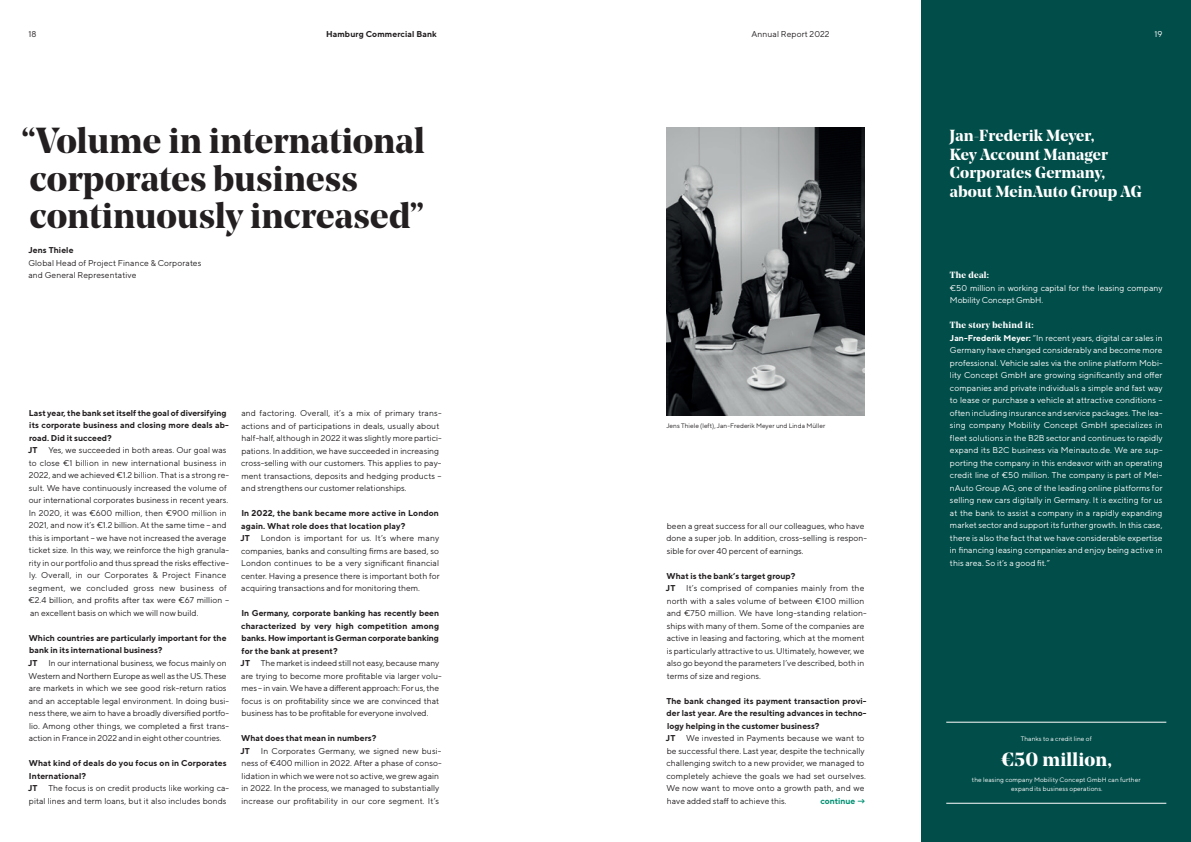
<style>
.page{position:relative;width:1191px;height:842px;background:#fff}
.page>*{position:absolute;margin:0;border:0;box-sizing:border-box;transform-origin:0 0}
.t1{font:700 36px/37.5px "Noe Display";letter-spacing:.005em;color:#231f20}
.t2{font:700 19px "Noe Display";letter-spacing:.015em;color:#fff}
.t3{font:700 16px/18.8px "Noe Display";letter-spacing:.005em;color:#fff}
.t4{font:700 9px "Noe Display";letter-spacing:.03em;color:#fff}
.t5{font:8.5px/12.5px "TT Norms";color:#231f20}
.t6{font:8.5px/12.5px "TT Norms";color:#fff}
.t7{font:700 8.5px/12.5px "TT Norms";color:#231f20}
.t8{font:700 8.5px "TT Norms";letter-spacing:-.005em;color:#009173}
.t9{font:6.5px/9.4px "TT Norms";letter-spacing:.01em;color:#fff;text-align:center}
.t10{font:6.5px "TT Norms";letter-spacing:.005em;color:#231f20}
.s1{font-weight:700}
</style>
<div class="page">
<div style="left:921px;top:0;width:270px;height:842px;background:#004d49"></div>
<hr style="left:946px;top:803px;width:219px;height:1px;background:#fff">
<hr style="left:946px;top:722px;width:219px;height:1px;background:#fff">
<img style="left:666px;top:128px;width:199px;height:288px">
<p class="t5" style="left:28px;top:27px;width:10px">18</p>
<p class="t7" style="left:326px;top:27px;width:112px">Hamburg Commercial Bank</p>
<p class="t6" style="left:1154px;top:27px;width:10px">19</p>
<p class="t5" style="left:751px;top:27px;width:80px">Annual Report 2022</p>
<h1 class="t1" style="left:21px;top:121px;width:405px">“Volume in international corporates business continuously increased”</h1>
<p class="t7" style="left:28px;top:244px;width:47px">Jens Thiele</p>
<p class="t5" style="left:28px;top:256px;width:175px">Global Head of Project Finance &amp; Corporates and General Representative</p>
<p class="t7" style="left:28px;top:406px;width:202px">Last year, the bank set itself the goal of diversifying its corporate business and closing more deals ab&shy;road. Did it succeed?<br>JT</p>
<p class="t5" style="left:28px;top:444px;width:202px;text-indent:20px">Yes, we succeeded in both areas. Our goal was to close €1 billion in new international business in 2022, and we achieved €1.2 billion. That is a strong re&shy;sult. We have continuously increased the volume of our international corporates business in recent years.<br>In 2020, it was €600 million, then €900 million in 2021, and now it’s €1.2 billion. At the same time – and this is important – we have not increased the average ticket size. In this way, we reinforce the high granula&shy;rity in our portfolio and thus spread the risks e-ective&shy;ly. Overall, in our Corporates &amp; Project Finance segment, we concluded gross new business of €2.4 billion, and profits after tax were €67 million – an excellent basis on which we will now build.</p>
<p class="t7" style="left:28px;top:631px;width:200px">Which countries are particularly important for the bank in its international business?<br>JT</p>
<p class="t5" style="left:29px;top:656px;width:202px;text-indent:20px">In our international business, we focus mainly on Western and Northern Europe as well as the US. These are markets in which we see good risk-return ratios and an acceptable legal environment. In doing busi&shy;ness there, we aim to have a broadly diversified portfo&shy;lio. Among other things, we completed a first trans&shy;action in France in 2022 and in eight other countries.</p>
<p class="t7" style="left:28px;top:756px;width:200px">What kind of deals do you focus on in Corporates<br>International?<br>JT</p>
<p class="t5" style="left:29px;top:782px;width:202px;text-indent:19px">The focus is on credit products like working ca&shy;pital lines and term loans, but it also includes bonds</p>
<p class="t5" style="left:241px;top:407px;width:202px">and factoring. Overall, it’s a mix of primary trans&shy;actions and of participations in deals, usually about half-half, although in 2022 it was slightly more partici&shy;pations. In addition, we have succeeded in increasing cross-selling with our customers. This applies to pay&shy;ment transactions, deposits and hedging products – and strengthens our customer relationships.</p>
<p class="t7" style="left:241px;top:507px;width:200px">In 2022, the bank became more active in London again. What role does that location play?<br>JT</p>
<p class="t5" style="left:241px;top:532px;width:200px;text-align:justify;text-indent:20px">London is important for us. It’s where many companies, banks and consulting firms are based, so London continues to be a very significant financial center. Having a presence there is important both for acquiring transactions and for monitoring them.</p>
<p class="t7" style="left:241px;top:607px;width:200px">In Germany, corporate banking has recently been characterized by very high competition among banks. How important is German corporate banking for the bank at present?<br>JT</p>
<p class="t5" style="left:241px;top:657px;width:202px;text-indent:20px">The market is indeed still not easy, because many are trying to become more profitable via larger volu&shy;mes – in vain. We have a di-erent approach: For us, the focus is on profitability since we are convinced that business has to be profitable for everyone involved.</p>
<p class="t7" style="left:241px;top:732px;width:137px">What does that mean in numbers?<br>JT</p>
<p class="t5" style="left:241px;top:744px;width:202px;text-indent:19px">In Corporates Germany, we signed new busi&shy;ness of €400 million in 2022. After a phase of conso&shy;lidation in which we were not so active, we grew again in 2022. In the process, we managed to substantially increase our profitability in our core segment. It’s</p>
<p class="t10" style="left:666px;top:422px;width:160px">Jens Thiele (left), Jan-Frederik Meyer und Linda Müller</p>
<p class="t5" style="left:666px;top:519px;width:202px">been a great success for all our colleagues, who have done a super job. In addition, cross-selling is respon&shy;sible for over 40 percent of earnings.</p>
<p class="t7" style="left:666px;top:569px;width:131px">What is the bank’s target group?<br>JT</p>
<p class="t5" style="left:666px;top:582px;width:202px;text-indent:20px">It’s comprised of companies mainly from the north with a sales volume of between €100 million and €750 million. We have long-standing relation&shy;ships with many of them. Some of the companies are active in leasing and factoring, which at the moment is particularly attractive to us. Ultimately, however, we also go beyond the parameters I’ve described, both in terms of size and regions.</p>
<p class="t7" style="left:666px;top:694px;width:202px">The bank changed its payment transaction provi&shy;der last year. Are the resulting advances in techno&shy;logy helping in the customer business?<br>JT</p>
<p class="t5" style="left:666px;top:732px;width:201px;text-indent:20px">We invested in Payments because we want to be successful there. Last year, despite the technically challenging switch to a new provider, we managed to completely achieve the goals we had set ourselves.<br>We now want to move onto a growth path, and we have added sta- to achieve this.</p>
<p class="t8" style="left:820px;top:795px;width:47px">continue →</p>
<h3 class="t3" style="left:950px;top:126px;width:193px">Jan-Frederik Meyer,<br>Key Account Manager<br>Corporates Germany, about MeinAuto Group AG</h3>
<p class="t4" style="left:950px;top:269px;width:41px">The deal:</p>
<p class="t6" style="left:950px;top:281px;width:214px">€50 million in working capital for the leasing company<br>Mobility Concept GmbH.</p>
<p class="t4" style="left:950px;top:319px;width:85px">The story behind it:</p>
<p class="t6" style="left:950px;top:331px;width:214px;text-align:justify"><span class="s1">Jan-Frederik Meyer:</span> “In recent years, digital car sales in Germany have changed considerably and become more professional. Vehicle sales via the online platform Mobi&shy;lity Concept GmbH are growing significantly and o-er companies and private individuals a simple and fast way to lease or purchase a vehicle at attractive conditions – often including insurance and service packages. The lea&shy;sing company Mobility Concept GmbH specializes in fleet solutions in the B2B sector and continues to rapidly expand its B2C business via Meinauto.de. We are sup&shy;porting the company in this endeavor with an operating credit line of €50 million. The company is part of Mei&shy;nAuto Group AG, one of the leading online platforms for selling new cars digitally in Germany. It is exciting for us at the bank to assist a company in a rapidly expanding market sector and support its further growth. In this case, there is also the fact that we have considerable expertise in financing leasing companies and enjoy being active in this area. So it’s a good fit.”</p>
<p class="t9" style="left:1020px;top:734px;width:73px">Thanks to a credit line of</p>
<h2 class="t2" style="left:1000px;top:747px;width:113px">€50 million,</h2>
<p class="t9" style="left:972px;top:774px;width:170px">the leasing company Mobility Concept GmbH can further expand its business operations.</p>
</div>
